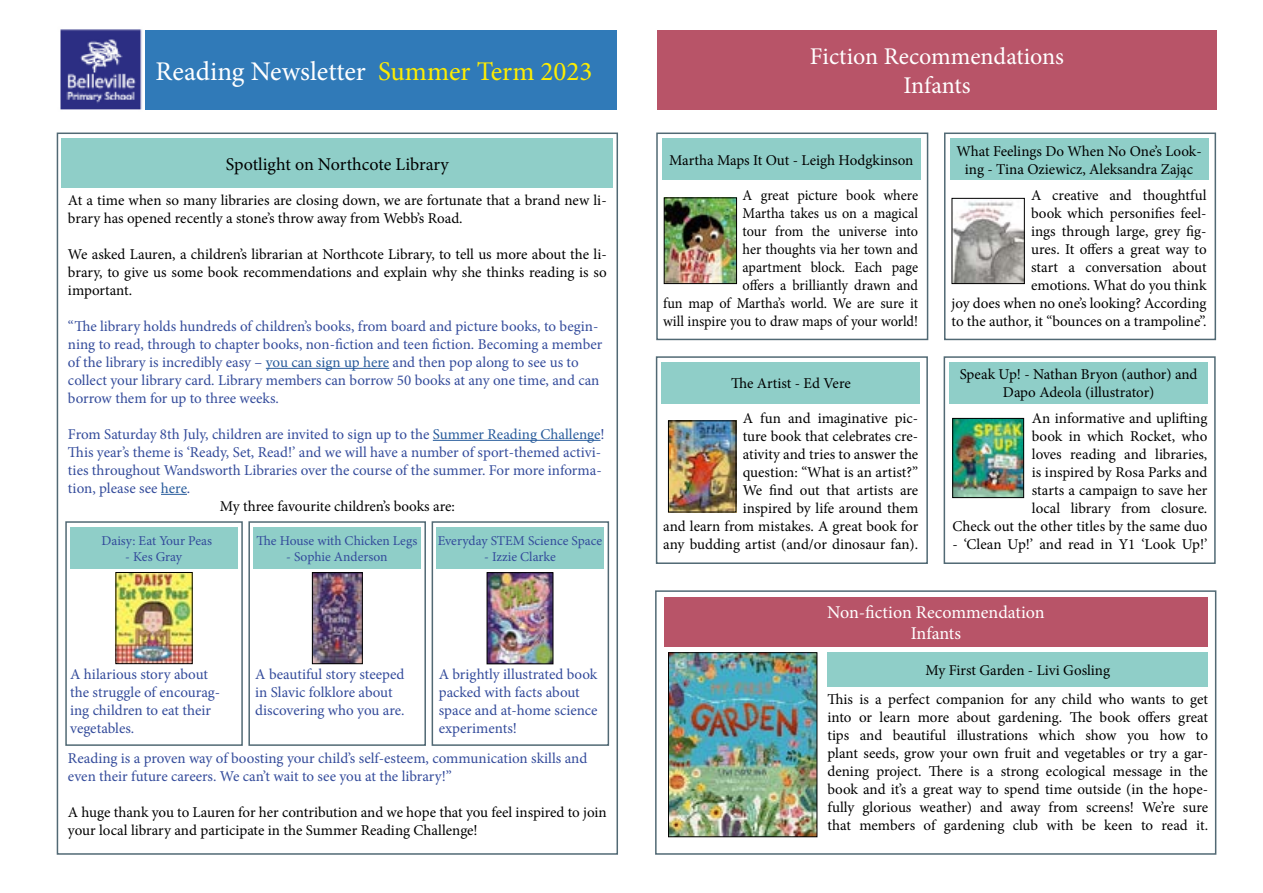
<style>
.page{position:relative;width:1263px;height:893px;background:#fff}
.page>*{position:absolute;margin:0;border:0;box-sizing:border-box;transform-origin:0 0}
.t1{font:27px "Minion Pro";color:#fff}
.t2{font:24px/28.8px "Minion Pro";color:#fff;text-align:center}
.t3{font:18px/21.6px "Minion Pro";color:#fff;text-align:center}
.t4{font:18px "Minion Pro";letter-spacing:-.005em;color:#000}
.t5{font:15px/18px "Minion Pro";letter-spacing:-.005em;color:#000;text-align:right}
.t6{font:15px/18px "Minion Pro";color:#334b9b}
.t7{font:15px/18px "Minion Pro";letter-spacing:-.005em;color:#000;text-align:right;scale:.95 1}
.t8{font:13.5px "Minion Pro";color:#334b9b}
.s1{color:#ffed00}
.s2{color:#275b9b}
</style>
<div class="page">
<div style="left:655px;top:590px;width:561px;height:265px;border:2px solid #516974"></div>
<div style="left:57px;top:30px;width:560px;height:80px;background:#307ab8"></div>
<div style="left:62px;top:138px;width:551px;height:50px;background:#8fcec8"></div>
<hr style="left:266px;top:368px;width:123px;height:1px;background:#275b9b">
<hr style="left:433px;top:440px;width:167px;height:1px;background:#275b9b">
<svg style="left:161px;top:494px;width:26px;height:1px"></svg>
<div style="left:656px;top:133px;width:272px;height:207px;border:2px solid #516974"></div>
<div style="left:657px;top:30px;width:560px;height:80px;background:#b85468"></div>
<img style="left:670px;top:654px;width:145px;height:181px">
<div style="left:668px;top:652px;width:149px;height:185px;border:1px solid #000"></div>
<div style="left:662px;top:139px;width:258px;height:41px;background:#8fcec8"></div>
<img style="left:666px;top:200px;width:69px;height:82px">
<div style="left:664px;top:198px;width:73px;height:86px;border:1px solid #000"></div>
<div style="left:944px;top:133px;width:272px;height:207px;border:2px solid #516974"></div>
<div style="left:950px;top:139px;width:258px;height:41px;background:#8fcec8"></div>
<div style="left:656px;top:356px;width:272px;height:208px;border:2px solid #516974"></div>
<div style="left:662px;top:362px;width:258px;height:42px;background:#8fcec8"></div>
<div style="left:944px;top:356px;width:272px;height:208px;border:2px solid #516974"></div>
<div style="left:949px;top:362px;width:259px;height:42px;background:#8fcec8"></div>
<img style="left:670px;top:423px;width:64px;height:87px">
<div style="left:668px;top:421px;width:68px;height:91px;border:1px solid #000"></div>
<img style="left:954px;top:200px;width:68px;height:82px">
<div style="left:952px;top:198px;width:72px;height:86px;border:1px solid #000"></div>
<img style="left:954px;top:420px;width:68px;height:76px">
<div style="left:952px;top:418px;width:72px;height:80px;border:1px solid #000"></div>
<div style="left:827px;top:652px;width:381px;height:35px;background:#8fcec8"></div>
<img style="left:57px;top:29px;width:88px;height:81px">
<div style="left:65px;top:521px;width:178px;height:225px;border:2px solid #516974"></div>
<div style="left:70px;top:527px;width:167px;height:42px;background:#8fcec8"></div>
<img style="left:118px;top:574px;width:72px;height:88px">
<div style="left:116px;top:572px;width:76px;height:92px;border:1px solid #000"></div>
<div style="left:248px;top:521px;width:178px;height:225px;border:2px solid #516974"></div>
<div style="left:253px;top:527px;width:167px;height:42px;background:#8fcec8"></div>
<img style="left:314px;top:574px;width:46px;height:88px">
<div style="left:312px;top:572px;width:50px;height:92px;border:1px solid #000"></div>
<div style="left:432px;top:521px;width:177px;height:225px;border:2px solid #516974"></div>
<div style="left:436px;top:527px;width:167px;height:42px;background:#8fcec8"></div>
<img style="left:489px;top:574px;width:62px;height:88px">
<div style="left:487px;top:572px;width:66px;height:92px;border:1px solid #000"></div>
<div style="left:664px;top:597px;width:544px;height:50px;background:#b85468"></div>
<h1 class="t1" style="left:156px;top:53px;width:438px">Reading Newsletter <span class="s1">Summer Term 2023</span></h1>
<p class="t4" style="left:226px;top:152px;width:225px">Spotlight on Northcote Library</p>
<p class="t5" style="left:68px;top:191px;width:540px;text-align:left">At a time when so many libraries are closing down, we are fortunate that a brand new li&shy;brary has opened recently a stone’s throw away from Webb’s Road.</p>
<p class="t5" style="left:68px;top:245px;width:540px;text-align:justify">We asked Lauren, a children’s librarian at Northcote Library, to tell us more about the li&shy;brary, to give us some book recommendations and explain why she thinks reading is so important.</p>
<p class="t6" style="left:68px;top:317px;width:536px">“The library holds hundreds of children’s books, from board and picture books, to begin&shy;ning to read, through to chapter books, non-fiction and teen fiction. Becoming a member of the library is incredibly easy – <span class="s2">you can sign up here</span> and then pop along to see us to collect your library card. Library members can borrow 50 books at any one time, and can borrow them for up to three weeks.</p>
<p class="t6" style="left:68px;top:425px;width:538px">From Saturday 8th July, children are invited to sign up to the <span class="s2">Summer Reading Challenge</span>!</p>
<p class="t6" style="left:68px;top:443px;width:534px">This year’s theme is ‘Ready, Set, Read!’ and we will have a number of sport-themed activi-</p>
<p class="t6" style="left:68px;top:461px;width:535px">ties throughout Wandsworth Libraries over the course of the summer. For more informa-</p>
<p class="t6" style="left:68px;top:479px;width:124px">tion, please see <span class="s2">here</span>.</p>
<p class="t5" style="left:220px;top:497px;width:236px">My three favourite children’s books are:</p>
<p class="t8" style="left:102px;top:531px;width:112px">Daisy: Eat Your Peas</p>
<p class="t8" style="left:125px;top:548px;width:58px">- Kes Gray</p>
<p class="t8" style="left:256px;top:531px;width:162px">The House with Chicken Legs</p>
<p class="t8" style="left:286px;top:548px;width:103px">- Sophie Anderson</p>
<p class="t8" style="left:438px;top:531px;width:166px">Everyday STEM Science Space</p>
<p class="t8" style="left:484px;top:548px;width:73px">- Izzie Clarke</p>
<p class="t6" style="left:70px;top:665px;width:152px">A hilarious story about the struggle of encourag&shy;ing children to eat their vegetables.</p>
<p class="t6" style="left:255px;top:665px;width:151px">A beautiful story steeped in Slavic folklore about discovering who you are.</p>
<p class="t6" style="left:439px;top:665px;width:160px">A brightly illustrated book packed with facts about space and at-home science experiments!</p>
<p class="t6" style="left:68px;top:749px;width:521px">Reading is a proven way of boosting your child’s self-esteem, communication skills and even their future careers. We can’t wait to see you at the library!”</p>
<p class="t5" style="left:68px;top:803px;width:540px;text-align:left">A huge thank you to Lauren for her contribution and we hope that you feel inspired to join your local library and participate in the Summer Reading Challenge!</p>
<h2 class="t2" style="left:810px;top:42px;width:256px">Fiction Recommendations<br>Infants</h2>
<p class="t5" style="left:669px;top:151px;width:246px">Martha Maps It Out - Leigh Hodgkinson</p>
<p class="t5" style="left:956px;top:142px;width:247px;text-align:center">What Feelings Do When No One’s Look&shy;ing - Tina Oziewicz, Aleksandra Zając</p>
<p class="t7" style="left:663px;top:187px;width:270px">A great picture book where<br>Martha takes us on a magical<br>tour from the universe into<br>her thoughts via her town and<br>apartment block. Each page<br>offers a brilliantly drawn and<br>fun map of Martha’s world. We are sure it will inspire you to draw maps of your world!</p>
<p class="t5" style="left:951px;top:186px;width:257px">A creative and thoughtful<br>book which personifies feel-<br>ings through large, grey fig-<br>ures. It offers a great way to<br>start a conversation about<br>emotions. What do you think<br>joy does when no one’s looking? According to the author, it “bounces on a trampoline”.</p>
<p class="t5" style="left:731px;top:375px;width:121px">The Artist - Ed Vere</p>
<p class="t5" style="left:960px;top:366px;width:239px;text-align:center">Speak Up! - Nathan Bryon (author) and<br>Dapo Adeola (illustrator)</p>
<p class="t5" style="left:663px;top:409px;width:257px">A fun and imaginative pic-<br>ture book that celebrates cre-<br>ativity and tries to answer the<br>question: “What is an artist?”<br>We find out that artists are<br>inspired by life around them<br>and learn from mistakes. A great book for any budding artist (and/or dinosaur fan).</p>
<p class="t5" style="left:952px;top:409px;width:257px">An informative and uplifting<br>book in which Rocket, who<br>loves reading and libraries,<br>is inspired by Rosa Parks and<br>starts a campaign to save her<br>local library from closure.<br>Check out the other titles by the same duo</p>
<p class="t5" style="left:952px;top:535px;width:256px">- ‘Clean Up!’ and read in Y1 ‘Look Up!’</p>
<p class="t3" style="left:827px;top:601px;width:219px">Non-fiction Recommendation<br>Infants</p>
<p class="t5" style="left:925px;top:661px;width:186px">My First Garden - Livi Gosling</p>
<p class="t5" style="left:827px;top:690px;width:382px;text-align:justify">This is a perfect companion for any child who wants to get into or learn more about gardening. The book offers great tips and beautiful illustrations which show you how to plant seeds, grow your own fruit and vegetables or try a gar&shy;dening project. There is a strong ecological message in the book and it’s a great way to spend time outside (in the hope&shy;fully glorious weather) and away from screens! We’re sure that members of gardening club with be keen to read it.</p>
</div>
